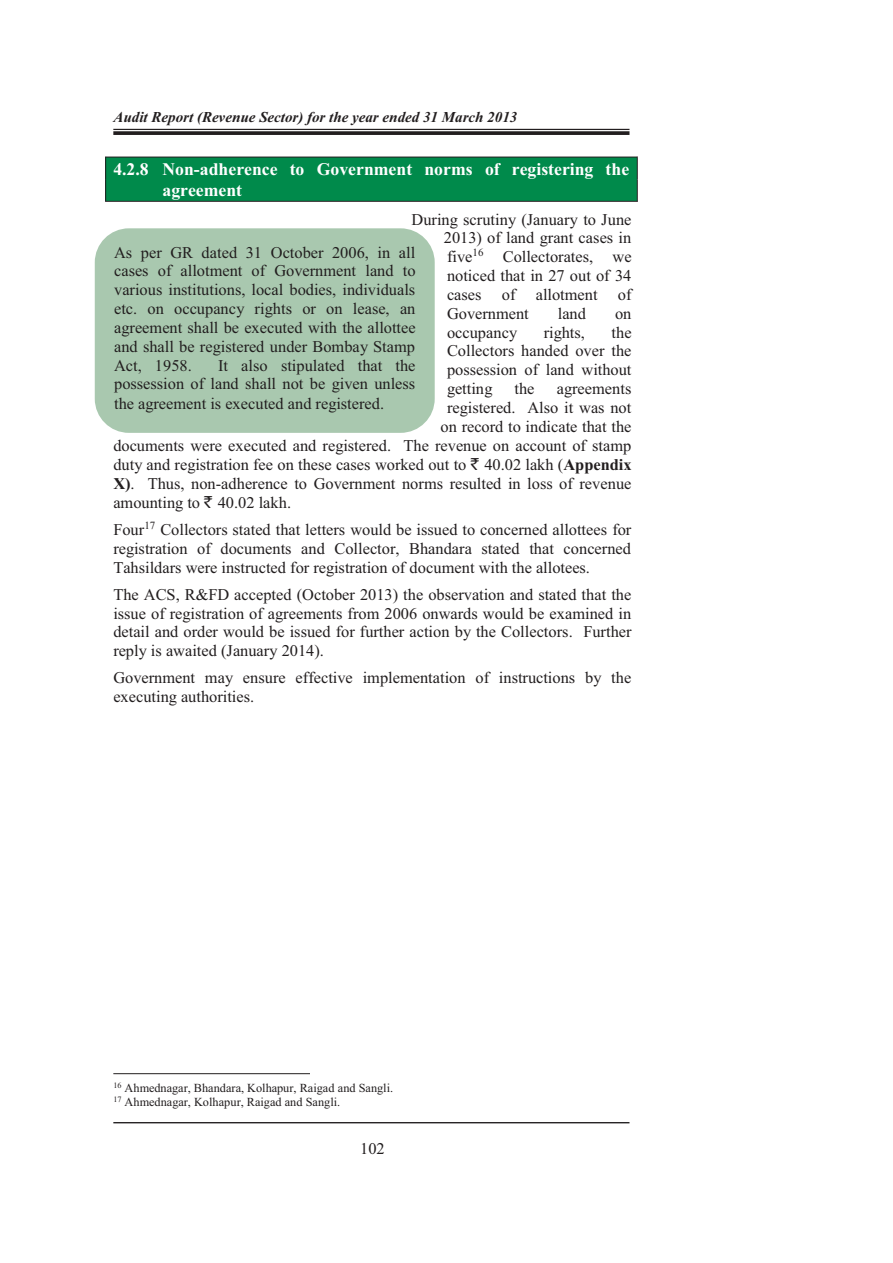
<style>
.page{position:relative;width:893px;height:1263px;background:#fff}
.page>*{position:absolute;margin:0;border:0;box-sizing:border-box;transform-origin:0 0}
.t1{font:700 17.7px/20.5px "Times New Roman";color:#fff}
.t2{font:16.35px/18.9px "Times New Roman";color:#221e1f;text-align:justify}
.t3{font:italic 700 15px "Times New Roman";color:#221e1f}
.t4{font:12.3px/14.1px "Times New Roman";color:#221e1f}
.s1{font-family:"Rupee Foradian"}
.s2{font-weight:700}
</style>
<div class="page">
<hr style="left:113px;top:129px;width:516px;height:1px;background:#221e1f">
<svg style="left:113px;top:131px;width:516px;height:4px;background:#322f30"></svg>
<hr style="left:113px;top:1122px;width:516px;height:1px;background:#221e1f">
<div style="left:95px;top:228px;width:340px;height:205px;background:#a9c8af;border-radius:34px"></div>
<div style="left:106px;top:157px;width:531px;height:22px;background:#008a4b"></div>
<hr style="left:105px;top:157px;width:533px;height:1px;background:#221e1f">
<div style="left:106px;top:179px;width:531px;height:22px;background:#008a4b"></div>
<hr style="left:105px;top:201px;width:533px;height:1px;background:#221e1f">
<svg style="left:105px;top:157px;width:1px;height:45px"></svg>
<svg style="left:637px;top:157px;width:1px;height:45px"></svg>
<hr style="left:113px;top:1073px;width:197px;height:1px;background:#221e1f">
<p class="t3" style="left:113px;top:108px;width:406px">Audit Report (Revenue Sector) for the year ended 31 March 2013</p>
<p class="t1" style="left:163px;top:161px;width:468px;text-indent:-49px">4.2.8 Non-adherence to Government norms of registering the agreement</p>
<p class="t2" style="left:444px;top:211px;width:189px;text-indent:-32px">During scrutiny (January to June 2013) of land grant cases in five<sup>16</sup> Collectorates, we noticed that in 27 out of 34 cases of allotment of Government</p>
<p class="t2" style="left:114px;top:244px;width:303px">As per GR dated 31 October 2006, in all cases of allotment of Government land to various institutions, local bodies, individuals etc. on occupancy rights or on lease, an agreement shall be executed with the allottee and shall be registered under Bombay Stamp Act, 1958.</p>
<p class="t2" style="left:558px;top:305px;width:30px">land</p>
<p class="t2" style="left:615px;top:305px;width:18px">on</p>
<p class="t2" style="left:447px;top:324px;width:186px;text-indent:165px">the Collectors handed over the possession of land without getting</p>
<p class="t2" style="left:447px;top:324px;width:72px">occupancy</p>
<p class="t2" style="left:544px;top:324px;width:43px">rights,</p>
<p class="t2" style="left:114px;top:357px;width:303px;text-indent:104px">It also stipulated that the possession of land shall not be given unless the agreement is executed and registered.</p>
<p class="t2" style="left:514px;top:381px;width:22px">the</p>
<p class="t2" style="left:557px;top:381px;width:76px">agreements</p>
<p class="t2" style="left:447px;top:400px;width:186px">registered. Also it was not</p>
<p class="t2" style="left:441px;top:418px;width:192px">on record to indicate that the</p>
<p class="t2" style="left:113px;top:437px;width:519px">documents were executed and registered. The revenue on account of stamp</p>
<p class="t2" style="left:113px;top:457px;width:520px">duty and registration fee on these cases worked out to <span class="s1">`</span> 40.02 lakh (<span class="s2">Appendix</span></p>
<p class="t2" style="left:113px;top:475px;width:520px"><span class="s2">X)</span>. Thus, non-adherence to Government norms resulted in loss of revenue</p>
<p class="t2" style="left:113px;top:495px;width:179px">amounting to <span class="s1">`</span> 40.02 lakh.</p>
<p class="t2" style="left:113px;top:522px;width:519px">Four<sup>17</sup> Collectors stated that letters would be issued to concerned allottees for registration of documents and Collector, Bhandara stated that concerned Tahsildars were instructed for registration of document with the allotees.</p>
<p class="t2" style="left:113px;top:586px;width:520px">The ACS, R&amp;FD accepted (October 2013) the observation and stated that the issue of registration of agreements from 2006 onwards would be examined in detail and order would be issued for further action by the Collectors. Further reply is awaited (January 2014).</p>
<p class="t2" style="left:113px;top:670px;width:519px">Government may ensure effective implementation of instructions by the executing authorities.</p>
<p class="t4" style="left:113px;top:1082px;width:281px"><sup>16</sup> Ahmednagar, Bhandara, Kolhapur, Raigad and Sangli.<br><sup>17</sup> Ahmednagar, Kolhapur, Raigad and Sangli.</p>
<p class="t2" style="left:360px;top:1141px;width:26px">102</p>
</div>
